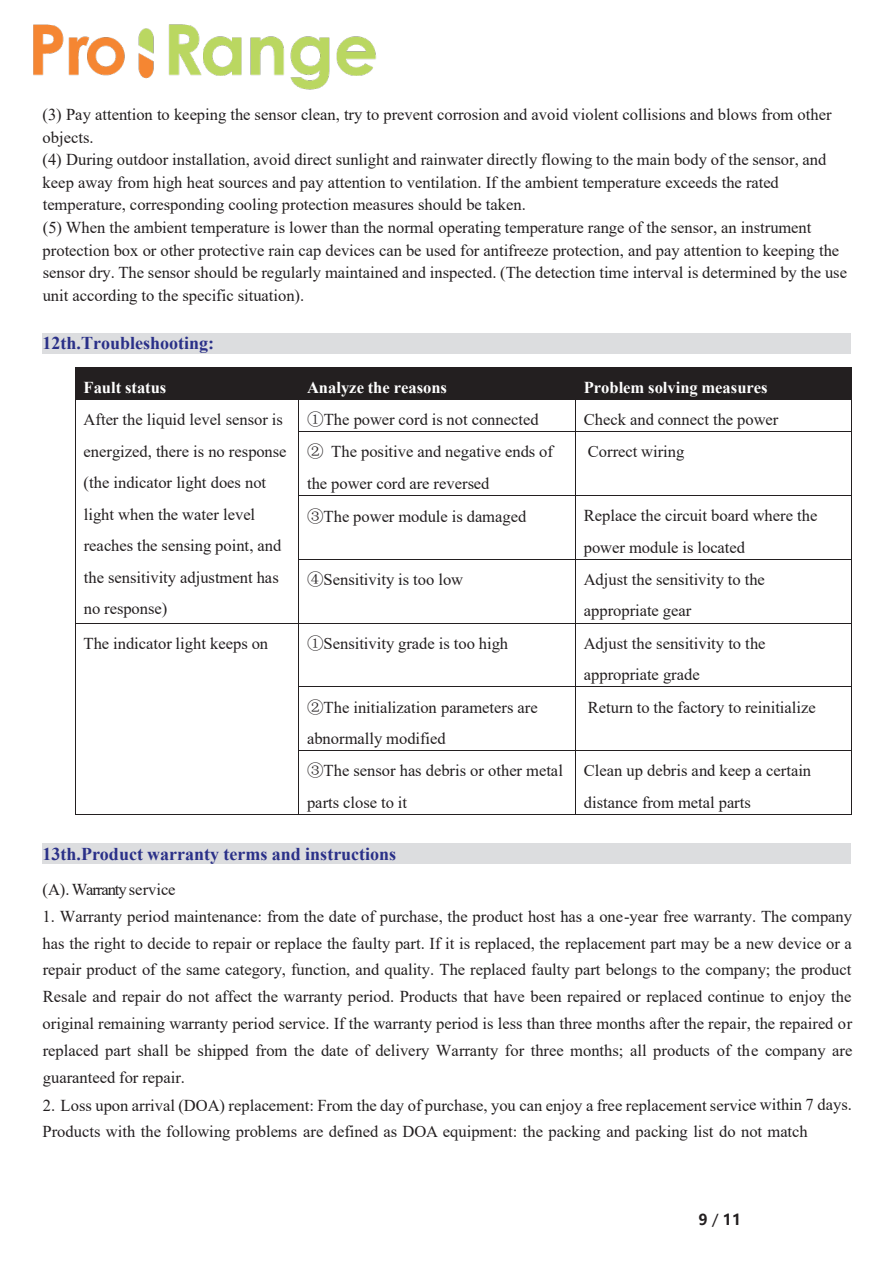
<style>
.page{position:relative;width:894px;height:1264px;background:#fff}
.page>*{position:absolute;margin:0;border:0;box-sizing:border-box;transform-origin:0 0}
.t1{font:700 18px "Times New Roman";color:#2a3088}
.t2{font:16.5px/31.5px "Times New Roman";color:#231f20}
.t3{font:700 16.5px "Times New Roman";color:#fff}
.t4{font:16.5px "Times New Roman";letter-spacing:-.035em;color:#231f20}
.t5{font:700 15px "Microsoft Ya Hei";color:#231f20}
.s1{font-family:"Sim Sun"}
.s2{font-weight:400}
</style>
<div class="page">
<div style="left:42px;top:332px;width:808px;height:21px;background:#dcdddf"></div>
<div style="left:75px;top:367px;width:223px;height:32px;background:#231f20"></div>
<div style="left:298px;top:367px;width:277px;height:32px;background:#231f20"></div>
<div style="left:575px;top:367px;width:276px;height:32px;background:#231f20"></div>
<hr style="left:75px;top:399px;width:1px;height:32px;background:#231f20">
<hr style="left:298px;top:399px;width:1px;height:32px;background:#231f20">
<hr style="left:574px;top:399px;width:1px;height:32px;background:#231f20">
<hr style="left:851px;top:399px;width:1px;height:32px;background:#231f20">
<hr style="left:299px;top:431px;width:275px;height:1px;background:#231f20">
<hr style="left:575px;top:431px;width:276px;height:1px;background:#231f20">
<hr style="left:75px;top:432px;width:1px;height:63px;background:#231f20">
<hr style="left:298px;top:432px;width:1px;height:63px;background:#231f20">
<hr style="left:574px;top:432px;width:1px;height:63px;background:#231f20">
<hr style="left:851px;top:432px;width:1px;height:63px;background:#231f20">
<hr style="left:299px;top:495px;width:275px;height:1px;background:#231f20">
<hr style="left:575px;top:495px;width:276px;height:1px;background:#231f20">
<hr style="left:75px;top:496px;width:1px;height:63px;background:#231f20">
<hr style="left:298px;top:496px;width:1px;height:63px;background:#231f20">
<hr style="left:574px;top:496px;width:1px;height:63px;background:#231f20">
<hr style="left:851px;top:496px;width:1px;height:63px;background:#231f20">
<hr style="left:299px;top:559px;width:275px;height:1px;background:#231f20">
<hr style="left:575px;top:559px;width:276px;height:1px;background:#231f20">
<hr style="left:75px;top:559px;width:1px;height:63px;background:#231f20">
<hr style="left:298px;top:559px;width:1px;height:63px;background:#231f20">
<hr style="left:574px;top:559px;width:1px;height:63px;background:#231f20">
<hr style="left:851px;top:559px;width:1px;height:63px;background:#231f20">
<hr style="left:75px;top:622px;width:223px;height:1px;background:#231f20">
<hr style="left:299px;top:622px;width:275px;height:1px;background:#231f20">
<hr style="left:575px;top:622px;width:276px;height:1px;background:#231f20">
<hr style="left:75px;top:623px;width:1px;height:63px;background:#231f20">
<hr style="left:298px;top:623px;width:1px;height:63px;background:#231f20">
<hr style="left:574px;top:623px;width:1px;height:63px;background:#231f20">
<hr style="left:851px;top:623px;width:1px;height:63px;background:#231f20">
<hr style="left:299px;top:686px;width:275px;height:1px;background:#231f20">
<hr style="left:575px;top:686px;width:276px;height:1px;background:#231f20">
<hr style="left:75px;top:687px;width:1px;height:63px;background:#231f20">
<hr style="left:298px;top:687px;width:1px;height:63px;background:#231f20">
<hr style="left:574px;top:687px;width:1px;height:63px;background:#231f20">
<hr style="left:851px;top:687px;width:1px;height:63px;background:#231f20">
<hr style="left:299px;top:750px;width:275px;height:1px;background:#231f20">
<hr style="left:575px;top:750px;width:276px;height:1px;background:#231f20">
<hr style="left:75px;top:751px;width:1px;height:63px;background:#231f20">
<hr style="left:75px;top:814px;width:223px;height:1px;background:#231f20">
<hr style="left:298px;top:751px;width:1px;height:63px;background:#231f20">
<hr style="left:299px;top:814px;width:275px;height:1px;background:#231f20">
<hr style="left:574px;top:751px;width:1px;height:63px;background:#231f20">
<hr style="left:575px;top:814px;width:276px;height:1px;background:#231f20">
<hr style="left:851px;top:751px;width:1px;height:63px;background:#231f20">
<div style="left:42px;top:843px;width:808px;height:20px;background:#dcdddf"></div>
<img style="left:33px;top:24px;width:344px;height:66px">
<p class="t2" style="left:42px;top:103px;width:805px;line-height:22.5px">(3) Pay attention to keeping the sensor clean, try to prevent corrosion and avoid violent collisions and blows from other objects.<br>(4) During outdoor installation, avoid direct sunlight and rainwater directly flowing to the main body of the sensor, and keep away from high heat sources and pay attention to ventilation. If the ambient temperature exceeds the rated temperature, corresponding cooling protection measures should be taken.<br>(5) When the ambient temperature is lower than the normal operating temperature range of the sensor, an instrument protection box or other protective rain cap devices can be used for antifreeze protection, and pay attention to keeping the sensor dry. The sensor should be regularly maintained and inspected. (The detection time interval is determined by the use unit according to the specific situation).</p>
<p class="t1" style="left:42px;top:330px;width:173px">12th.Troubleshooting:</p>
<p class="t3" style="left:84px;top:375px;width:84px">Fault status</p>
<p class="t3" style="left:307px;top:375px;width:141px">Analyze the reasons</p>
<p class="t3" style="left:583px;top:375px;width:185px">Problem solving measures</p>
<p class="t2" style="left:84px;top:403px;width:204px">After the liquid level sensor is energized, there is no response (the indicator light does not light when the water level reaches the sensing point, and the sensitivity adjustment has no response)</p>
<p class="t2" style="left:307px;top:403px;width:233px"><span class="s1">①</span>The power cord is not connected</p>
<p class="t2" style="left:583px;top:403px;width:196px">Check and connect the power</p>
<p class="t2" style="left:307px;top:435px;width:247px"><span class="s1">②</span> The positive and negative ends of the power cord are reversed</p>
<p class="t2" style="left:587px;top:435px;width:98px">Correct wiring</p>
<p class="t2" style="left:307px;top:499px;width:221px"><span class="s1">③</span>The power module is damaged</p>
<p class="t2" style="left:583px;top:499px;width:235px">Replace the circuit board where the power module is located</p>
<p class="t2" style="left:307px;top:563px;width:158px"><span class="s1">④</span>Sensitivity is too low</p>
<p class="t2" style="left:583px;top:563px;width:182px">Adjust the sensitivity to the appropriate gear</p>
<p class="t2" style="left:84px;top:626px;width:186px">The indicator light keeps on</p>
<p class="t2" style="left:307px;top:627px;width:203px"><span class="s1">①</span>Sensitivity grade is too high</p>
<p class="t2" style="left:583px;top:626px;width:183px">Adjust the sensitivity to the appropriate grade</p>
<p class="t2" style="left:307px;top:690px;width:232px"><span class="s1">②</span>The initialization parameters are abnormally modified</p>
<p class="t2" style="left:587px;top:690px;width:229px">Return to the factory to reinitialize</p>
<p class="t2" style="left:307px;top:754px;width:257px"><span class="s1">③</span>The sensor has debris or other metal parts close to it</p>
<p class="t2" style="left:583px;top:754px;width:229px">Clean up debris and keep a certain distance from metal parts</p>
<p class="t1" style="left:42px;top:840px;width:355px">13th.Product warranty terms and instructions</p>
<p class="t4" style="left:42px;top:878px;width:134px">(A). Warrantyservice</p>
<p class="t2" style="left:42px;top:902px;width:811px;line-height:26.8px;text-align:justify">1. Warranty period maintenance: from the date of purchase, the product host has a one-year free warranty. The company has the right to decide to repair or replace the faulty part. If it is replaced, the replacement part may be a new device or a repair product of the same category, function, and quality. The replaced faulty part belongs to the company; the product Resale and repair do not affect the warranty period. Products that have been repaired or replaced continue to enjoy the original remaining warranty period service. If the warranty period is less than three months after the repair, the repaired or replaced part shall be shipped from the date of delivery Warranty for three months; all products of the company are guaranteed for repair.</p>
<p class="t2" style="left:42px;top:1090px;width:810px;line-height:26.8px">2. Loss upon arrival (DOA) replacement: From the day of purchase, you can enjoy a free replacement service within 7 days.<br>Products with the following problems are defined as DOA equipment: the packing and packing list do not match</p>
<p class="t5" style="left:698px;top:1208px;width:44px">9<span class="s2">/</span>11</p>
</div>
